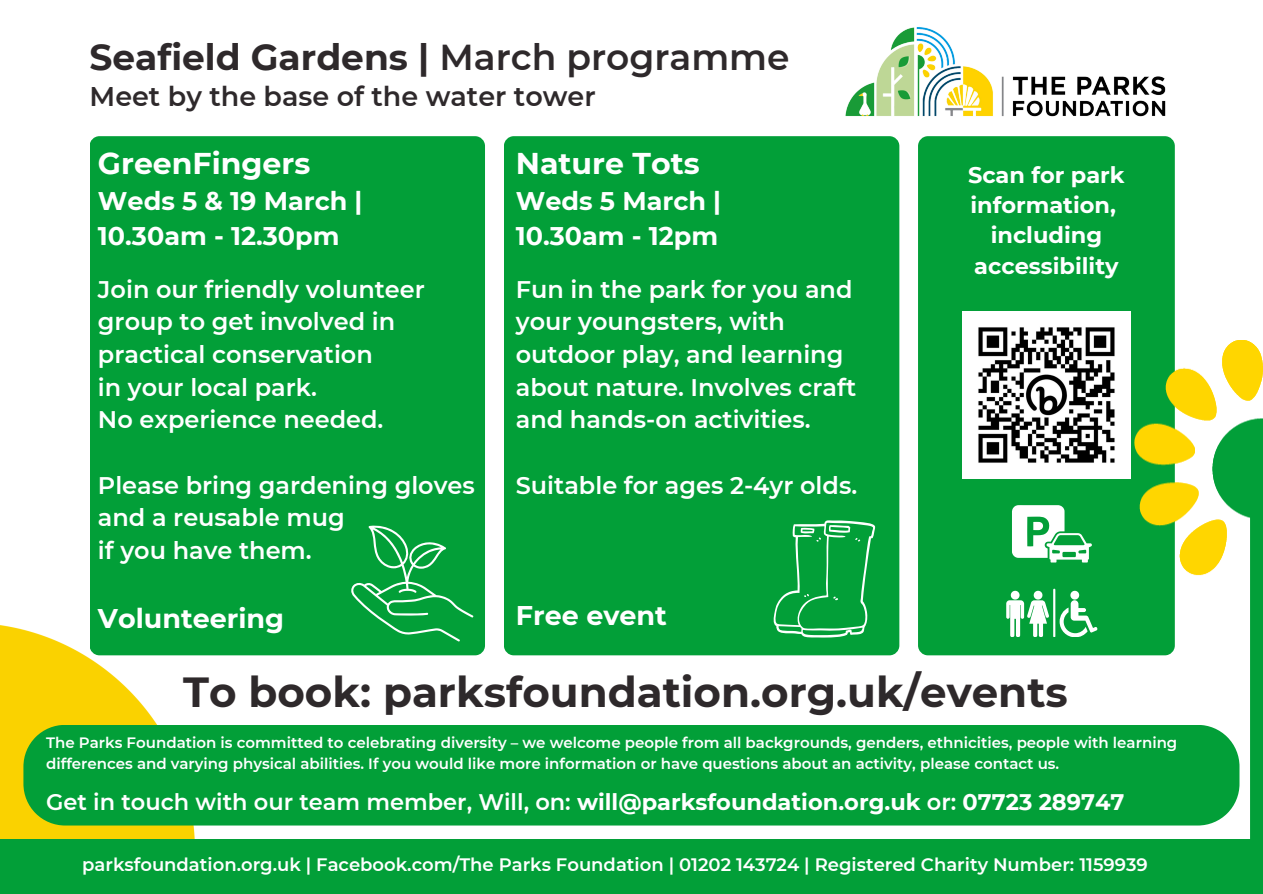
<style>
.page{position:relative;width:1263px;height:894px;background:#fff}
.page>*{position:absolute;margin:0;border:0;box-sizing:border-box;transform-origin:0 0}
.t1{font:700 42px "Montserrat";color:#2e292b}
.t2{font:700 36px "Montserrat";color:#2e292b}
.t3{font:700 30px "Montserrat";color:#fff}
.t4{font:600 27px "Montserrat";color:#2e292b}
.t5{font:700 27px "Montserrat";color:#fff}
.t6{font:700 25.5px/34.8px "Montserrat";color:#fff}
.t7{font:600 24px/32.7px "Montserrat";color:#fff}
.t8{font:600 22.5px "Montserrat";color:#fff}
.t9{font:700 22.5px/30.3px "Montserrat";color:#fff;text-align:center}
.t10{font:600 18px "Montserrat";color:#fff}
.t11{font:600 15px/21px "Montserrat";color:#fff}
.s1{font-weight:600}
.s2{font-weight:700}
</style>
<div class="page">
<img style="left:0;top:625px;width:225px;height:213px">
<div style="left:0;top:838px;width:1263px;height:55px;background:#029f38"></div>
<img style="left:845px;top:27px;width:321px;height:90px">
<div style="left:23px;top:724px;width:1111px;height:101px;background:#029f38"></div>
<img style="left:1134px;top:340px;width:129px;height:498px">
<div style="left:918px;top:136px;width:257px;height:519px;background:#029f38;border-radius:10px"></div>
<div style="left:90px;top:136px;width:395px;height:519px;background:#029f38;border-radius:10px"></div>
<div style="left:504px;top:136px;width:395px;height:519px;background:#029f38;border-radius:10px"></div>
<img style="left:962px;top:311px;width:168px;height:167px">
<hr style="left:1053px;top:588px;width:2px;height:48px;background:#fff">
<svg style="left:1060px;top:590px;width:37px;height:46px"></svg>
<svg style="left:1006px;top:590px;width:43px;height:46px"></svg>
<svg style="left:1012px;top:505px;width:80px;height:57px"></svg>
<svg style="left:773px;top:520px;width:102px;height:117px"></svg>
<svg style="left:351px;top:525px;width:122px;height:116px"></svg>
<p class="t2" style="left:90px;top:35px;width:702px">Seafield Gardens | <span class="s1">March programme</span></p>
<p class="t4" style="left:90px;top:80px;width:508px">Meet by the base of the water tower</p>
<h3 class="t3" style="left:98px;top:145px;width:214px">GreenFingers</h3>
<h3 class="t6" style="left:98px;top:183px;width:266px">Weds 5 &amp; 19 March |<br>10.30am - 12.30pm</h3>
<h2 class="t7" style="left:98px;top:273px;width:328px">Join our friendly volunteer group to get involved in practical conservation<br>in your local park.<br>No experience needed.</h2>
<p class="t7" style="left:98px;top:468px;width:378px">Please bring gardening gloves and a reusable mug<br>if you have them.</p>
<h2 class="t5" style="left:98px;top:601px;width:188px">Volunteering</h2>
<h3 class="t3" style="left:516px;top:145px;width:185px">Nature Tots</h3>
<h3 class="t6" style="left:516px;top:183px;width:207px">Weds 5 March |<br>10.30am - 12pm</h3>
<h3 class="t7" style="left:516px;top:273px;width:342px">Fun in the park for you and your youngsters, with outdoor play, and learning about nature. Involves craft and hands-on activities.</h3>
<h2 class="t7" style="left:516px;top:468px;width:343px">Suitable for ages 2-4yr olds.</h2>
<p class="t5" style="left:516px;top:599px;width:153px">Free event</p>
<h3 class="t9" style="left:968px;top:159px;width:158px">Scan for park information, including accessibility</h3>
<h2 class="t1" style="left:183px;top:665px;width:886px">To book: parksfoundation.org.uk/events</h2>
<p class="t11" style="left:46px;top:731px;width:1133px">The Parks Foundation is committed to celebrating diversity – we welcome people from all backgrounds, genders, ethnicities, people with learning differences and varying physical abilities. If you would like more information or have questions about an activity, please contact us.</p>
<h2 class="t8" style="left:46px;top:788px;width:1080px">Get in touch with our team member, Will, on: <span class="s2">will@parksfoundation.org.uk</span> or: <span class="s2">07723 289747</span></h2>
<h3 class="t10" style="left:82px;top:853px;width:1067px">parksfoundation.org.uk | Facebook.com/The Parks Foundation | 01202 143724 | Registered Charity Number: 1159939</h3>
</div>
